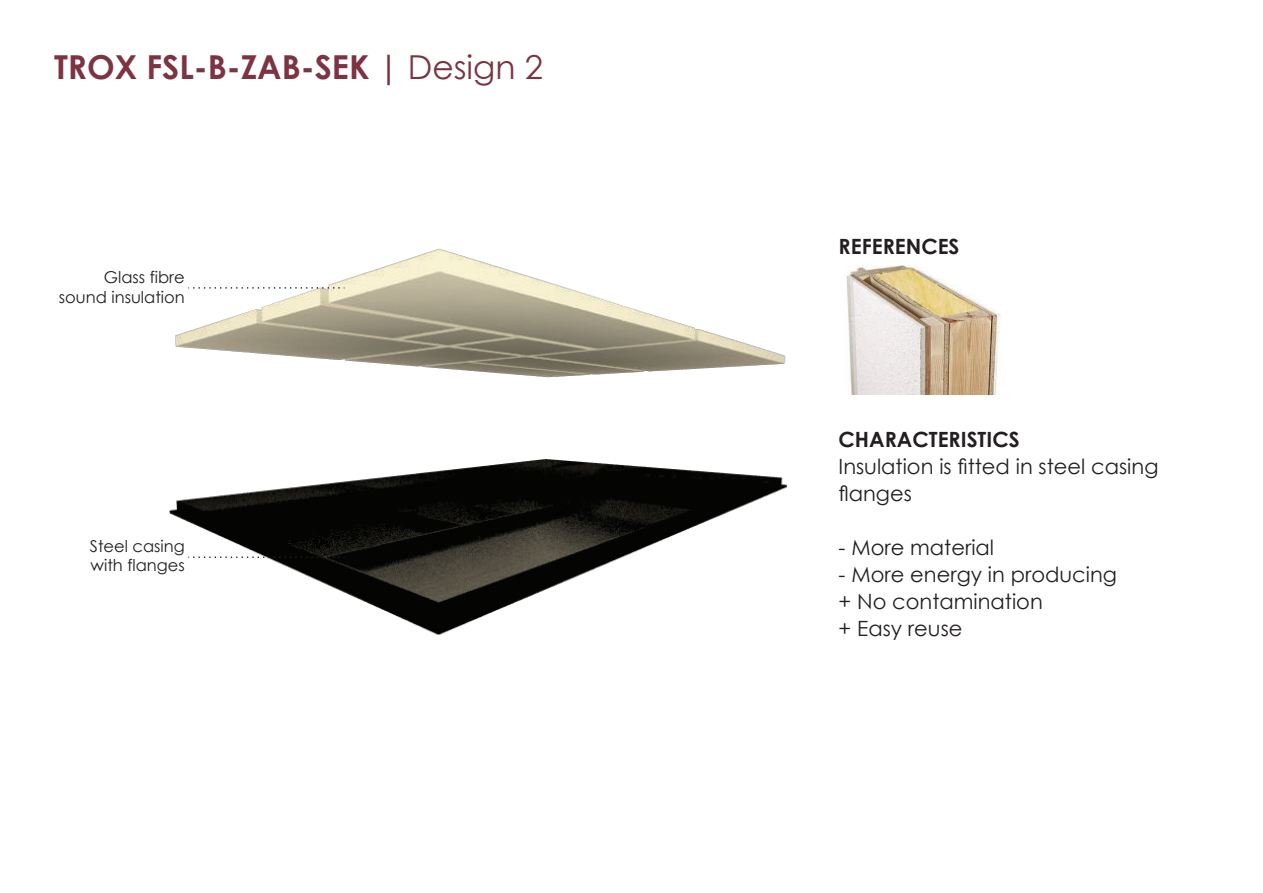
<style>
.page{position:relative;width:1263px;height:893px;background:#fff}
.page>*{position:absolute;margin:0;border:0;box-sizing:border-box;transform-origin:0 0}
.t1{font:700 33px "Century Gothic";color:#7d3342}
.t2{font:21px/27px "Century Gothic";color:#231f20}
.t3{font:700 21px "Century Gothic";color:#231f20}
.t4{font:16.35px/19.6px "Century Gothic";color:#231f20;text-align:right}
.s1{font-weight:400}
</style>
<div class="page">
<img style="left:846px;top:265px;width:155px;height:129px">
<img style="left:169px;top:248px;width:619px;height:387px">
<svg style="left:188px;top:287px;width:157px;height:2px"></svg>
<svg style="left:188px;top:557px;width:157px;height:1px"></svg>
<h1 class="t1" style="left:54px;top:42px;width:490px">TROX FSL-B-ZAB-SEK | <span class="s1">Design 2</span></h1>
<p class="t4" style="left:59px;top:267px;width:127px">Glass fibre sound insulation</p>
<p class="t4" style="left:90px;top:536px;width:96px;text-align:left">Steel casing with flanges</p>
<p class="t3" style="left:838px;top:230px;width:122px">REFERENCES</p>
<p class="t3" style="left:838px;top:423px;width:183px">CHARACTERISTICS</p>
<p class="t2" style="left:838px;top:452px;width:321px">Insulation is fitted in steel casing flanges</p>
<p class="t2" style="left:838px;top:533px;width:157px">- More material</p>
<p class="t2" style="left:838px;top:560px;width:280px">- More energy in producing + No contamination<br>+ Easy reuse</p>
</div>
